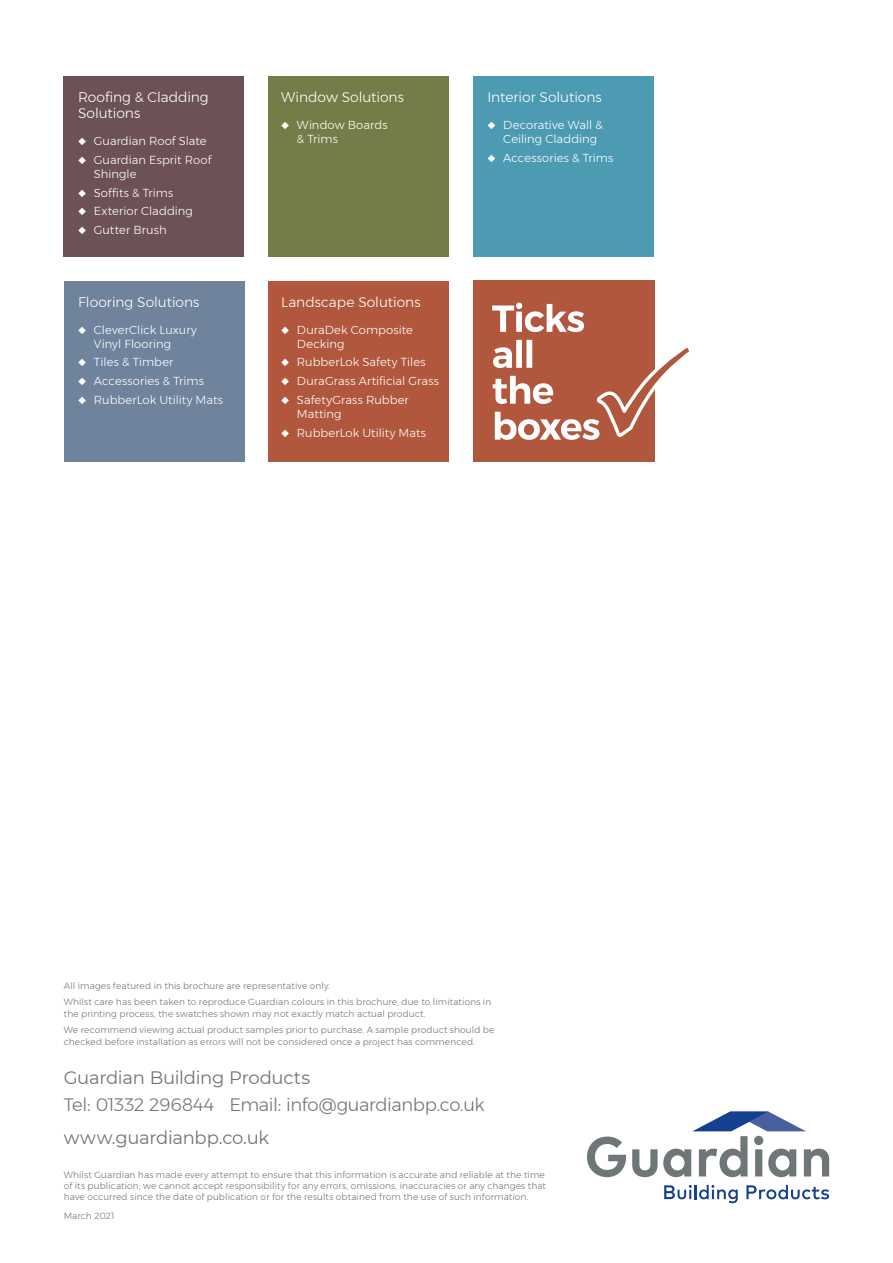
<style>
.page{position:relative;width:893px;height:1263px;background:#fff}
.page>*{position:absolute;margin:0;border:0;box-sizing:border-box;transform-origin:0 0}
.t1{font:18px "Montserrat";letter-spacing:-.02em;color:#6f7678}
.t2{font:300 18px "Montserrat";letter-spacing:-.02em;color:#6f7678}
.t3{font:300 13.8px/16.2px "Montserrat";color:#fff}
.t4{font:300 11.55px/13.8px "Montserrat";letter-spacing:.005em;color:#fff}
.t5{font:300 9px/10.8px "Montserrat";letter-spacing:.015em;color:#6f7678}
</style>
<div class="page">
<div style="left:473px;top:77px;width:180px;height:180px;background:#4d9bb3"></div>
<div style="left:269px;top:77px;width:180px;height:180px;background:#727d47"></div>
<div style="left:64px;top:281px;width:180px;height:180px;background:#6f839c"></div>
<div style="left:268px;top:281px;width:180px;height:180px;background:#b1573e"></div>
<div style="left:64px;top:77px;width:180px;height:180px;background:#6c5157"></div>
<div style="left:473px;top:281px;width:181px;height:181px;background:#b1573e"></div>
<svg style="left:492px;top:303px;width:92px;height:29px"></svg>
<svg style="left:493px;top:340px;width:196px;height:100px"></svg>
<svg style="left:664px;top:1185px;width:74px;height:18px"></svg>
<svg style="left:746px;top:1185px;width:83px;height:14px"></svg>
<svg style="left:587px;top:1136px;width:39px;height:41px"></svg>
<svg style="left:632px;top:1112px;width:197px;height:65px"></svg>
<h2 class="t3" style="left:78px;top:89px;width:132px">Roofing &amp; Cladding<br>Solutions</h2>
<p class="t4" style="left:78px;top:134px;width:130px">◆ Guardian Roof Slate</p>
<p class="t4" style="left:94px;top:153px;width:119px;text-indent:-16px">◆ Guardian Esprit Roof<br>Shingle</p>
<p class="t4" style="left:78px;top:185px;width:97px">◆ Soffits &amp; Trims</p>
<p class="t4" style="left:78px;top:204px;width:116px">◆ Exterior Cladding</p>
<p class="t4" style="left:78px;top:223px;width:90px">◆ Gutter Brush</p>
<h2 class="t3" style="left:78px;top:293px;width:123px">Flooring Solutions</h2>
<p class="t4" style="left:94px;top:322px;width:104px;text-indent:-16px">◆ CleverClick Luxury<br>Vinyl Flooring</p>
<p class="t4" style="left:78px;top:355px;width:97px">◆ Tiles &amp; Timber</p>
<p class="t4" style="left:78px;top:374px;width:127px">◆ Accessories &amp; Trims</p>
<p class="t4" style="left:78px;top:393px;width:146px">◆ RubberLok Utility Mats</p>
<h2 class="t3" style="left:281px;top:89px;width:124px">Window Solutions</h2>
<p class="t4" style="left:297px;top:118px;width:92px;text-indent:-16px">◆ Window Boards &amp; Trims</p>
<h2 class="t3" style="left:487px;top:89px;width:116px">Interior Solutions</h2>
<p class="t4" style="left:503px;top:118px;width:101px;text-indent:-16px">◆ Decorative Wall &amp;<br>Ceiling Cladding</p>
<p class="t4" style="left:487px;top:150px;width:127px">◆ Accessories &amp; Trims</p>
<h2 class="t3" style="left:281px;top:293px;width:141px">Landscape Solutions</h2>
<p class="t4" style="left:297px;top:322px;width:118px;text-indent:-16px">◆ DuraDek Composite<br>Decking</p>
<p class="t4" style="left:281px;top:355px;width:146px">◆ RubberLok Safety Tiles</p>
<p class="t4" style="left:281px;top:374px;width:159px">◆ DuraGrass Artificial Grass</p>
<p class="t4" style="left:297px;top:393px;width:113px;text-indent:-16px">◆ SafetyGrass Rubber<br>Matting</p>
<p class="t4" style="left:281px;top:425px;width:146px">◆ RubberLok Utility Mats</p>
<p class="t5" style="left:64px;top:977px;width:429px;line-height:16.2px">All images featured in this brochure are representative only.<br>Whilst care has been taken to reproduce Guardian colours in this brochure, due to limitations in</p>
<p class="t5" style="left:64px;top:1006px;width:432px;line-height:16.2px">the printing process, the swatches shown may not exactly match actual product.<br>We recommend viewing actual product samples prior to purchase. A sample product should be</p>
<p class="t5" style="left:64px;top:1037px;width:413px">checked before installation as errors will not be considered once a project has commenced.</p>
<h1 class="t1" style="left:64px;top:1065px;width:248px">Guardian Building Products</h1>
<h1 class="t2" style="left:64px;top:1091px;width:422px">Tel: 01332 296844 Email: info@guardianbp.co.uk</h1>
<h1 class="t1" style="left:64px;top:1125px;width:207px">www.guardianbp.co.uk</h1>
<p class="t5" style="left:64px;top:1169px;width:484px">Whilst Guardian has made every attempt to ensure that this information is accurate and reliable at the time of its publication; we cannot accept responsibility for any errors, omissions, inaccuracies or any changes that have occurred since the date of publication or for the results obtained from the use of such information.</p>
<p class="t5" style="left:64px;top:1210px;width:52px">March 2021</p>
</div>
